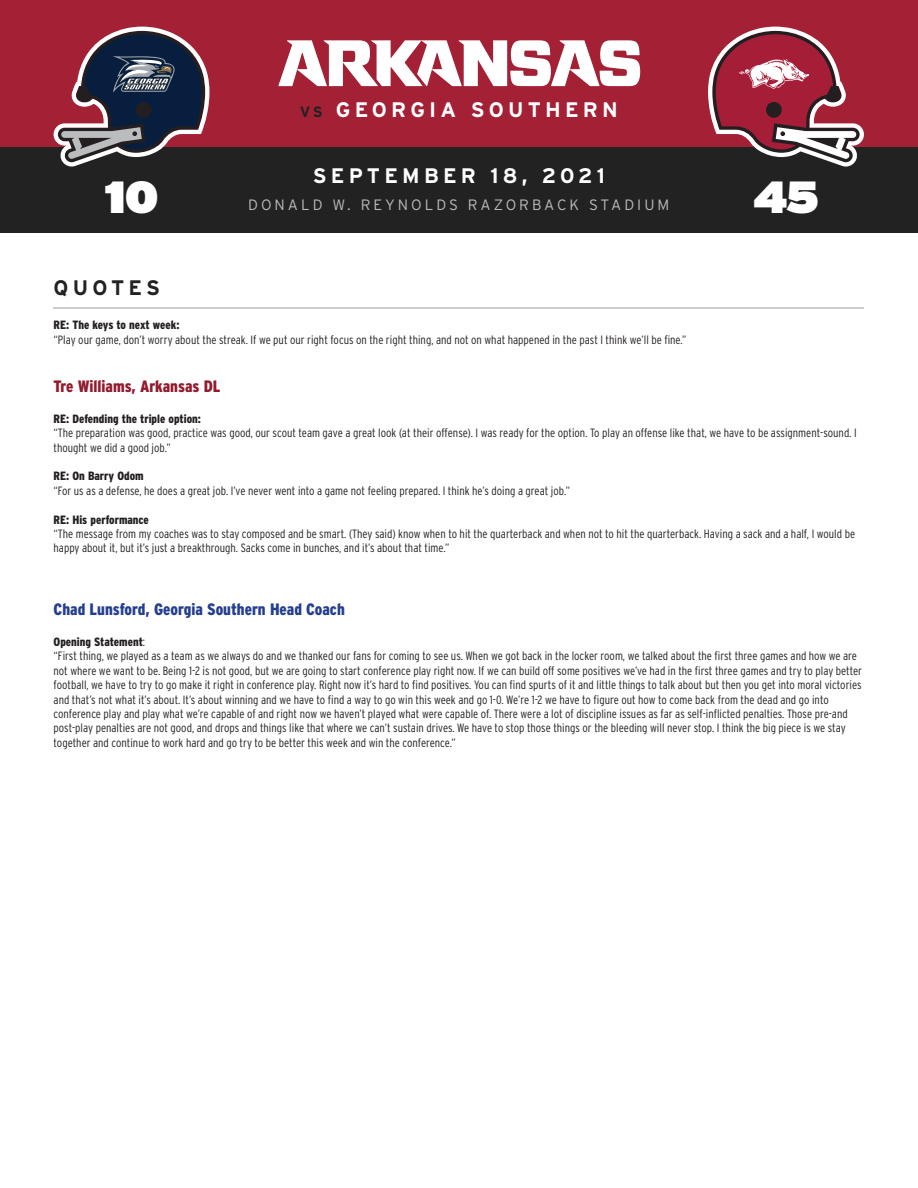
<style>
.page{position:relative;width:918px;height:1188px;background:#fff}
.page>*{position:absolute;margin:0;border:0;box-sizing:border-box;transform-origin:0 0}
.t1{font:900 45px "Interstate";color:#fff}
.t2{font:700 21px "Interstate";letter-spacing:.2em;color:#fff}
.t3{font:700 21px "Interstate";letter-spacing:.2em;color:#222}
.Team_Header{font:900 condensed 16.5px "Interstate";color:#253f8e}
.Team_Header-2{font:900 condensed 16.5px "Interstate";color:#901b2e}
.t4{font:300 15px "Interstate";letter-spacing:.2em;color:#bbb}
.Quotes{font:300 condensed 12px/14.4px "Interstate";color:#231f20}
.Quotes-2{font:900 condensed 12px "Interstate";color:#231f20}
.s1{font-size:15px;color:#222}
.s2{font-weight:300}
</style>
<div class="page">
<div style="left:0;top:146px;width:918px;height:87px;background:#222"></div>
<div style="left:0;top:0;width:918px;height:146px;background:#a32035"></div>
<svg style="left:708px;top:27px;width:156px;height:140px"></svg>
<svg style="left:54px;top:27px;width:155px;height:140px"></svg>
<svg style="left:278px;top:40px;width:362px;height:46px"></svg>
<hr style="left:54px;top:307px;width:810px;height:1px;background:#ccc">
<p class="t1" style="left:105px;top:169px;width:55px">10</p>
<p class="t2" style="left:300px;top:97px;width:320px"><span class="s1">VS</span> GEORGIA SOUTHERN</p>
<p class="t2" style="left:313px;top:163px;width:293px">SEPTEMBER 18, 2021</p>
<p class="t4" style="left:248px;top:195px;width:423px">DONALD W. REYNOLDS RAZORBACK STADIUM</p>
<p class="t1" style="left:754px;top:169px;width:66px">45</p>
<p class="t3" style="left:54px;top:275px;width:108px">QUOTES</p>
<p class="Quotes-2" style="left:54px;top:318px;width:127px">RE: The keys to next week:</p>
<p class="Quotes" style="left:54px;top:332px;width:634px">“Play our game, don’t worry about the streak. If we put our right focus on the right thing, and not on what happened in the past I think we’ll be fine.”</p>
<p class="Team_Header-2" style="left:54px;top:376px;width:168px">Tre Williams, Arkansas DL</p>
<p class="Quotes-2" style="left:54px;top:411px;width:149px">RE: Defending the triple option:</p>
<p class="Quotes" style="left:54px;top:426px;width:805px">“The preparation was good, practice was good, our scout team gave a great look (at their offense). I was ready for the option. To play an offense like that, we have to be assignment-sound. I thought we did a good job.”</p>
<p class="Quotes-2" style="left:54px;top:469px;width:92px">RE: On Barry Odom</p>
<p class="Quotes" style="left:54px;top:483px;width:518px">“For us as a defense, he does a great job. I’ve never went into a game not feeling prepared. I think he’s doing a great job.”</p>
<p class="Quotes-2" style="left:54px;top:512px;width:97px">RE: His performance</p>
<p class="Quotes" style="left:54px;top:527px;width:803px">“The message from my coaches was to stay composed and be smart. (They said) know when to hit the quarterback and when not to hit the quarterback. Having a sack and a half, I would be happy about it, but it’s just a breakthrough. Sacks come in bunches, and it’s about that time.”</p>
<p class="Team_Header" style="left:54px;top:600px;width:293px">Chad Lunsford, Georgia Southern Head Coach</p>
<p class="Quotes-2" style="left:54px;top:635px;width:93px">Opening Statement<span class="s2">:</span></p>
<p class="Quotes" style="left:54px;top:649px;width:810px">“First thing, we played as a team as we always do and we thanked our fans for coming to see us. When we got back in the locker room, we talked about the first three games and how we are not where we want to be. Being 1-2 is not good, but we are going to start conference play right now. If we can build off some positives we’ve had in the first three games and try to play better football, we have to try to go make it right in conference play. Right now it’s hard to find positives. You can find spurts of it and little things to talk about but then you get into moral victories and that’s not what it’s about. It’s about winning and we have to find a way to go win this week and go 1-0. We’re 1-2 we have to figure out how to come back from the dead and go into conference play and play what we’re capable of and right now we haven’t played what were capable of. There were a lot of discipline issues as far as self-inflicted penalties. Those pre-and post-play penalties are not good, and drops and things like that where we can’t sustain drives. We have to stop those things or the bleeding will never stop. I think the big piece is we stay together and continue to work hard and go try to be better this week and win the conference.”</p>
</div>
